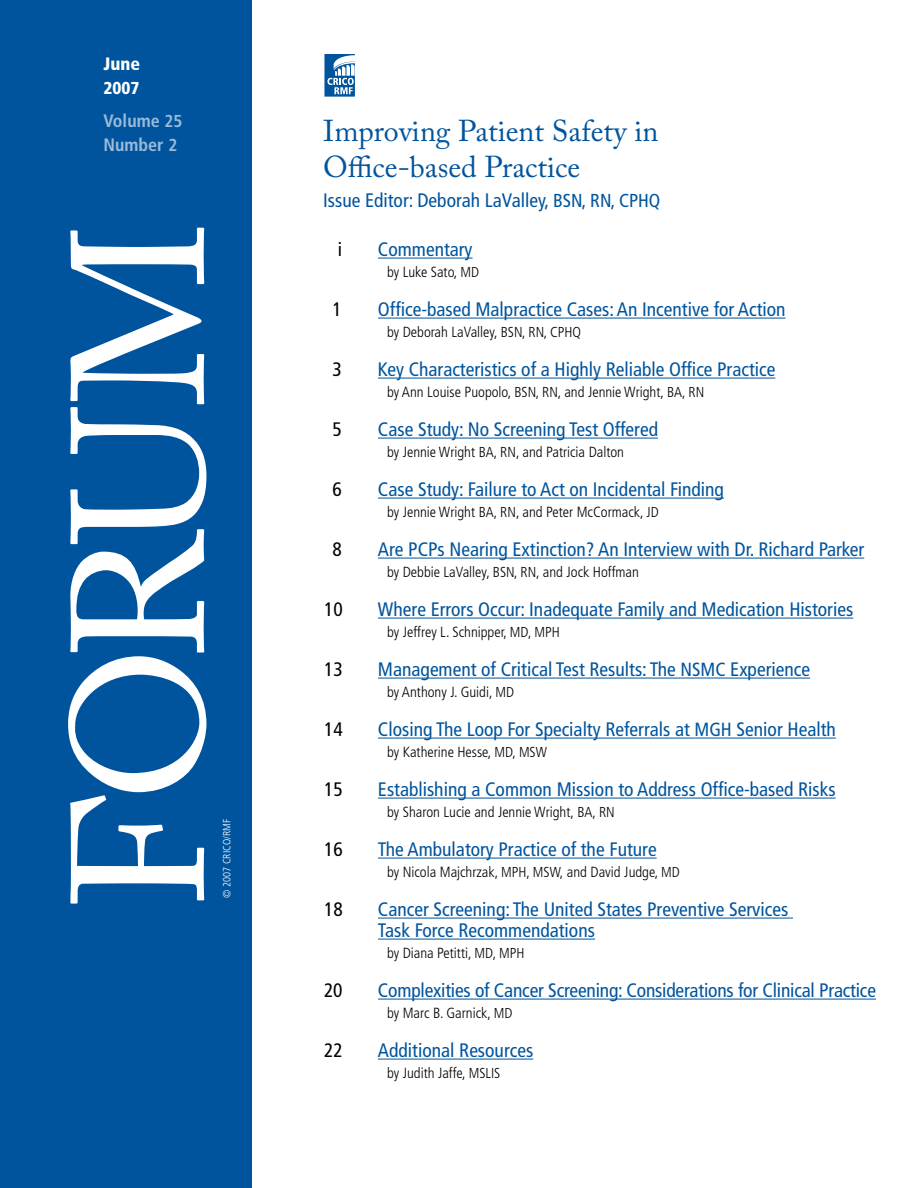
<style>
.page{position:relative;width:918px;height:1188px;background:#fff}
.page>*{position:absolute;margin:0;border:0;box-sizing:border-box;transform-origin:0 0}
.t1{font:187.5px "Adobe Caslon Pro";color:#fff}
.t2{font:30px/36px "Adobe Caslon Pro";color:#00549d}
.t3{font:condensed 19.5px/21px "Frutiger";color:#00549d}
.t4{font:condensed 19.5px "Frutiger";color:#000}
.t5{font:700 condensed 18px/24px "Frutiger";color:#99bbd8}
.t6{font:900 condensed 18px "Frutiger";color:#fff}
.t7{font:900 condensed 17.25px "Frutiger";color:#fff}
.t8{font:300 condensed 14.7px "Frutiger";color:#000}
.t9{font:300 condensed 10.5px "Frutiger";color:#fff}
.s1{font-size:17.25px}
.s2{font-size:18.75px}
.s3{font-size:14.4px}
.s4{font-size:19.05px}
</style>
<div class="page">
<div style="left:0;top:0;width:252px;height:1188px;background:#00549d"></div>
<svg style="left:324px;top:54px;width:31px;height:43px"></svg>
<hr style="left:378px;top:258px;width:95px;height:1px;background:#00549d">
<hr style="left:378px;top:318px;width:408px;height:1px;background:#00549d">
<hr style="left:378px;top:378px;width:397px;height:1px;background:#00549d">
<hr style="left:378px;top:438px;width:280px;height:1px;background:#00549d">
<hr style="left:378px;top:498px;width:346px;height:1px;background:#00549d">
<hr style="left:378px;top:558px;width:486px;height:1px;background:#00549d">
<hr style="left:378px;top:618px;width:475px;height:1px;background:#00549d">
<hr style="left:378px;top:678px;width:302px;height:1px;background:#00549d">
<hr style="left:680px;top:678px;width:46px;height:1px;background:#00549d">
<hr style="left:726px;top:678px;width:84px;height:1px;background:#00549d">
<hr style="left:378px;top:738px;width:317px;height:1px;background:#00549d">
<hr style="left:695px;top:738px;width:37px;height:1px;background:#00549d">
<hr style="left:732px;top:738px;width:104px;height:1px;background:#00549d">
<hr style="left:378px;top:798px;width:458px;height:1px;background:#00549d">
<hr style="left:378px;top:858px;width:279px;height:1px;background:#00549d">
<hr style="left:378px;top:918px;width:415px;height:1px;background:#00549d">
<hr style="left:378px;top:939px;width:217px;height:1px;background:#00549d">
<hr style="left:378px;top:999px;width:498px;height:1px;background:#00549d">
<hr style="left:378px;top:1059px;width:155px;height:1px;background:#00549d">
<p class="t6" style="left:104px;top:53px;width:38px">June</p>
<p class="t7" style="left:104px;top:78px;width:37px">2007</p>
<p class="t5" style="left:104px;top:109px;width:80px">Volume <span class="s1">25<br></span>Number <span class="s1">2</span></p>
<h1 class="t1" style="left:29px;top:910px;width:689px;rotate:-90deg">FORUM</h1>
<p class="t9" style="left:221px;top:898px;width:80px;rotate:-90deg">© 2007 CRICO/RMF</p>
<h2 class="t2" style="left:323px;top:113px;width:337px">Improving Patient Safety in<br>Office-based Practice</h2>
<p class="t3" style="left:323px;top:190px;width:339px">Issue Editor: Deborah LaValley, <span class="s2">BSN, RN, CPHQ</span></p>
<p class="t4" style="left:338px;top:238px;width:6px">i</p>
<p class="t3" style="left:378px;top:239px;width:96px">Commentary</p>
<p class="t8" style="left:387px;top:264px;width:94px">by Luke Sato, <span class="s3">MD</span></p>
<p class="t4" style="left:333px;top:298px;width:11px">1</p>
<p class="t3" style="left:378px;top:299px;width:409px">Office-based Malpractice Cases: An Incentive for Action</p>
<p class="t8" style="left:387px;top:324px;width:196px">by Deborah LaValley, <span class="s3">BSN, RN, CPHQ</span></p>
<p class="t4" style="left:333px;top:358px;width:11px">3</p>
<p class="t3" style="left:378px;top:359px;width:399px">Key Characteristics of a Highly Reliable Office Practice</p>
<p class="t8" style="left:387px;top:384px;width:319px">by Ann Louise Puopolo, <span class="s3">BSN, RN</span>, and Jennie Wright, <span class="s3">BA, RN</span></p>
<p class="t4" style="left:333px;top:418px;width:11px">5</p>
<p class="t3" style="left:378px;top:419px;width:282px">Case Study: No Screening Test Offered</p>
<p class="t8" style="left:387px;top:444px;width:239px">by Jennie Wright <span class="s3">BA, RN</span>, and Patricia Dalton</p>
<p class="t4" style="left:333px;top:478px;width:11px">6</p>
<p class="t3" style="left:378px;top:479px;width:348px">Case Study: Failure to Act on Incidental Finding</p>
<p class="t8" style="left:387px;top:504px;width:273px">by Jennie Wright <span class="s3">BA, RN</span>, and Peter McCormack, <span class="s3">JD</span></p>
<p class="t4" style="left:333px;top:538px;width:11px">8</p>
<p class="t3" style="left:378px;top:539px;width:488px">Are PCPs Nearing Extinction? An Interview with Dr. Richard Parker</p>
<p class="t8" style="left:387px;top:564px;width:253px">by Debbie LaValley, <span class="s3">BSN, RN</span>, and Jock Hoffman</p>
<p class="t4" style="left:324px;top:598px;width:20px">10</p>
<p class="t3" style="left:378px;top:599px;width:477px">Where Errors Occur: Inadequate Family and Medication Histories</p>
<p class="t8" style="left:387px;top:624px;width:174px">by Jeffrey L. Schnipper, <span class="s3">MD, MPH</span></p>
<p class="t4" style="left:324px;top:658px;width:20px">13</p>
<p class="t3" style="left:378px;top:659px;width:434px">Management of Critical Test Results: The <span class="s4">NSMC</span> Experience</p>
<p class="t8" style="left:387px;top:684px;width:129px">by Anthony J. Guidi, <span class="s3">MD</span></p>
<p class="t4" style="left:324px;top:718px;width:20px">14</p>
<p class="t3" style="left:378px;top:719px;width:459px">Closing The Loop For Specialty Referrals at <span class="s4">MGH</span> Senior Health</p>
<p class="t8" style="left:387px;top:744px;width:162px">by Katherine Hesse, <span class="s3">MD, MSW</span></p>
<p class="t4" style="left:324px;top:778px;width:20px">15</p>
<p class="t3" style="left:378px;top:779px;width:459px">Establishing a Common Mission to Address Office-based Risks</p>
<p class="t8" style="left:387px;top:804px;width:229px">by Sharon Lucie and Jennie Wright, <span class="s3">BA, RN</span></p>
<p class="t4" style="left:324px;top:838px;width:20px">16</p>
<p class="t3" style="left:378px;top:839px;width:280px">The Ambulatory Practice of the Future</p>
<p class="t8" style="left:387px;top:864px;width:294px">by Nicola Majchrzak, <span class="s3">MPH, MSW,</span> and David Judge, <span class="s3">MD</span></p>
<p class="t4" style="left:324px;top:898px;width:20px">18</p>
<p class="t3" style="left:378px;top:899px;width:412px">Cancer Screening: The United States Preventive Services<br>Task Force Recommendations</p>
<p class="t8" style="left:387px;top:945px;width:139px">by Diana Petitti, <span class="s3">MD, MPH</span></p>
<p class="t4" style="left:324px;top:979px;width:20px">20</p>
<p class="t3" style="left:378px;top:980px;width:500px">Complexities of Cancer Screening: Considerations for Clinical Practice</p>
<p class="t8" style="left:387px;top:1005px;width:127px">by Marc B. Garnick, <span class="s3">MD</span></p>
<p class="t4" style="left:324px;top:1039px;width:20px">22</p>
<p class="t3" style="left:378px;top:1040px;width:157px">Additional Resources</p>
<p class="t8" style="left:387px;top:1065px;width:115px">by Judith Jaffe, <span class="s3">MSLIS</span></p>
</div>
